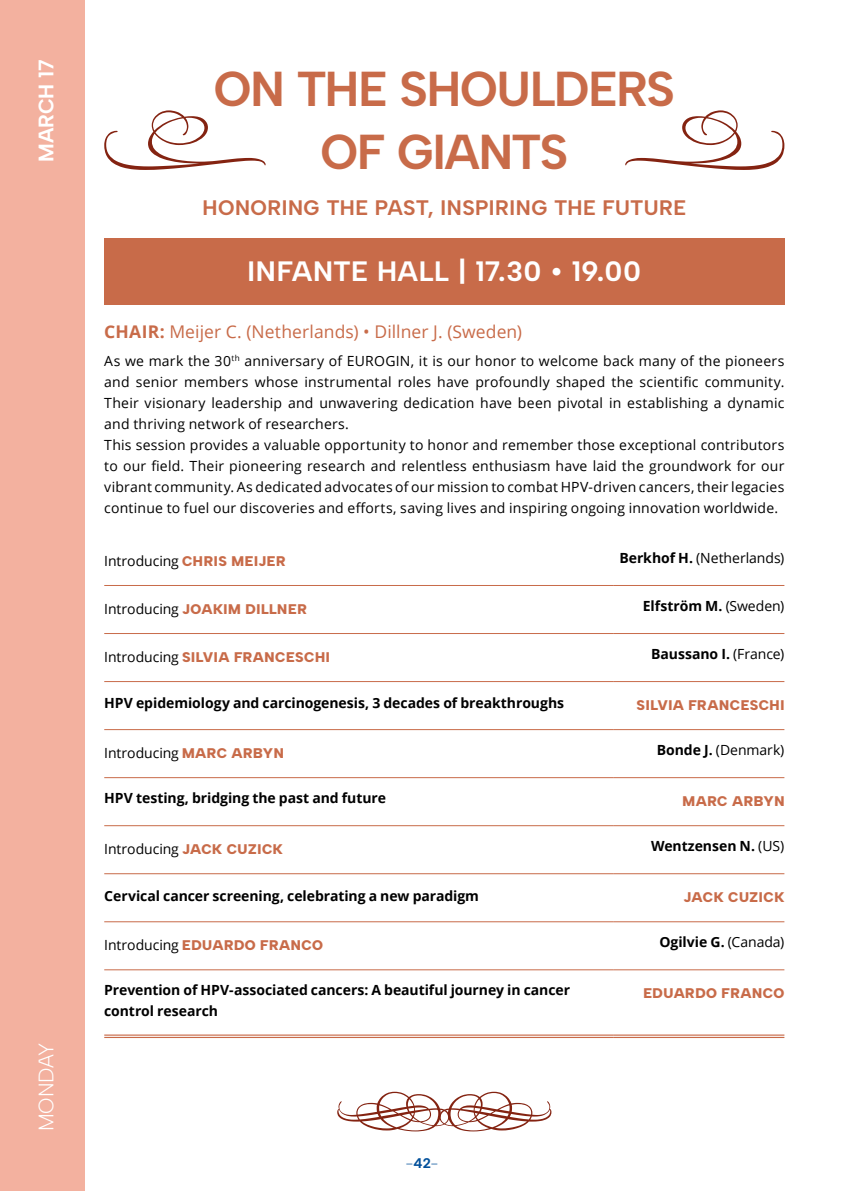
<style>
.page{position:relative;width:844px;height:1191px;background:#fff}
.page>*{position:absolute;margin:0;border:0;box-sizing:border-box;transform-origin:0 0}
.t1{font:700 49px/63px "Albert Sans";letter-spacing:-.02em;color:#c86b49;text-align:center}
.t2{font:700 28px "Albert Sans";letter-spacing:.015em;color:#fff}
.t3{font:700 21px "Albert Sans";letter-spacing:.025em;color:#c86b49}
.t4{font:700 21px "Albert Sans";letter-spacing:-.01em;color:#fff}
.t5{font:300 21px "Albert Sans";letter-spacing:-.005em;color:#fff}
.t6{font:17.5px "Open Sans";letter-spacing:.005em;color:#c86b49}
.t7{font:14px/21px "Open Sans";letter-spacing:.015em;color:#000}
.t8{font:700 14px/21px "Open Sans";letter-spacing:-.005em;color:#000}
.t9{font:900 14px "Albert Sans";letter-spacing:.035em;color:#c86b49}
.t10{font:14px "Open Sans";letter-spacing:-.005em;color:#000}
.t11{font:700 14px "Albert Sans";color:#8aaed0}
.s1{font-weight:700}
.s2{font-family:"Albert Sans";font-weight:900;color:#c86b49}
.s3{font-family:"Open Sans";font-weight:400;color:#000}
.s4{font-weight:400}
.s5{color:#02509b}
</style>
<div class="page">
<div style="left:0;top:0;width:84px;height:1191px;background:#f3b19f"></div>
<hr style="left:104px;top:1034px;width:509px;height:4px;background:#d8967e">
<hr style="left:613px;top:1034px;width:171px;height:4px;background:#d8967e">
<hr style="left:104px;top:585px;width:509px;height:1px;background:#c86b49">
<hr style="left:613px;top:585px;width:171px;height:1px;background:#c86b49">
<hr style="left:104px;top:633px;width:509px;height:1px;background:#c86b49">
<hr style="left:613px;top:633px;width:171px;height:1px;background:#c86b49">
<hr style="left:104px;top:681px;width:509px;height:1px;background:#c86b49">
<hr style="left:613px;top:681px;width:171px;height:1px;background:#c86b49">
<hr style="left:104px;top:729px;width:509px;height:1px;background:#c86b49">
<hr style="left:613px;top:729px;width:171px;height:1px;background:#c86b49">
<hr style="left:104px;top:777px;width:509px;height:1px;background:#c86b49">
<hr style="left:613px;top:777px;width:171px;height:1px;background:#c86b49">
<hr style="left:104px;top:825px;width:509px;height:1px;background:#c86b49">
<hr style="left:613px;top:825px;width:171px;height:1px;background:#c86b49">
<hr style="left:104px;top:873px;width:509px;height:1px;background:#c86b49">
<hr style="left:613px;top:873px;width:171px;height:1px;background:#c86b49">
<hr style="left:104px;top:921px;width:509px;height:1px;background:#c86b49">
<hr style="left:613px;top:921px;width:171px;height:1px;background:#c86b49">
<hr style="left:104px;top:969px;width:509px;height:1px;background:#c86b49">
<hr style="left:613px;top:969px;width:171px;height:1px;background:#c86b49">
<hr style="left:104px;top:1034px;width:509px;height:1px;background:#c86b49">
<hr style="left:104px;top:1036px;width:509px;height:2px;background:#c86b49">
<hr style="left:613px;top:1034px;width:171px;height:1px;background:#c86b49">
<hr style="left:613px;top:1036px;width:171px;height:2px;background:#c86b49">
<svg style="left:104px;top:110px;width:161px;height:60px"></svg>
<svg style="left:625px;top:110px;width:159px;height:60px"></svg>
<div style="left:104px;top:238px;width:680px;height:66px;background:#c86b49"></div>
<svg style="left:337px;top:1091px;width:214px;height:40px"></svg>
<h3 class="t4" style="left:33px;top:162px;width:104px;rotate:-90deg">MARCH 17</h3>
<h3 class="t5" style="left:33px;top:1131px;width:90px;rotate:-90deg">MONDAY</h3>
<h1 class="t1" style="left:214px;top:58px;width:462px">ON THE SHOULDERS<br>OF GIANTS</h1>
<h3 class="t3" style="left:202px;top:194px;width:485px">HONORING THE PAST, INSPIRING THE FUTURE</h3>
<h2 class="t2" style="left:247px;top:254px;width:395px">INFANTE HALL | 17.30 • 19.00</h2>
<p class="t6" style="left:104px;top:319px;width:419px"><span class="s1">CHAIR:</span> Meijer C. (Netherlands) • Dillner J. (Sweden)</p>
<p class="t7" style="left:104px;top:350px;width:681px">As we mark the 30<sup>th</sup> anniversary of EUROGIN, it is our honor to welcome back many of the pioneers and senior members whose instrumental roles have profoundly shaped the scientific community.<br>Their visionary leadership and unwavering dedication have been pivotal in establishing a dynamic and thriving network of researchers.<br>This session provides a valuable opportunity to honor and remember those exceptional contributors to our field. Their pioneering research and relentless enthusiasm have laid the groundwork for our vibrant community. As dedicated advocates of our mission to combat HPV-driven cancers, their legacies continue to fuel our discoveries and efforts, saving lives and inspiring ongoing innovation worldwide.</p>
<p class="t10" style="left:104px;top:551px;width:183px">Introducing <span class="s2">CHRIS MEIJER</span></p>
<p class="t10" style="left:619px;top:548px;width:166px"><span class="s1">Berkhof H.</span> (Netherlands)</p>
<p class="t9" style="left:104px;top:600px;width:204px"><span class="s3">Introducing</span> JOAKIM DILLNER</p>
<p class="t8" style="left:642px;top:595px;width:143px">Elfström M. <span class="s4">(Sweden)</span></p>
<p class="t9" style="left:104px;top:648px;width:227px"><span class="s3">Introducing</span> SILVIA FRANCESCHI</p>
<p class="t8" style="left:651px;top:643px;width:135px">Baussano I. <span class="s4">(France)</span></p>
<p class="t8" style="left:104px;top:692px;width:461px">HPV epidemiology and carcinogenesis, 3 decades of breakthroughs</p>
<p class="t9" style="left:636px;top:696px;width:149px">SILVIA FRANCESCHI</p>
<p class="t10" style="left:104px;top:743px;width:181px">Introducing <span class="s2">MARC ARBYN</span></p>
<p class="t10" style="left:656px;top:740px;width:129px"><span class="s1">Bonde J.</span> (Denmark)</p>
<p class="t8" style="left:104px;top:787px;width:283px">HPV testing, bridging the past and future</p>
<p class="t9" style="left:682px;top:792px;width:103px">MARC ARBYN</p>
<p class="t10" style="left:104px;top:839px;width:180px">Introducing <span class="s2">JACK CUZICK</span></p>
<p class="t8" style="left:651px;top:835px;width:135px">Wentzensen N. <span class="s4">(US)</span></p>
<p class="t8" style="left:104px;top:884px;width:376px">Cervical cancer screening, celebrating a new paradigm</p>
<p class="t9" style="left:683px;top:888px;width:102px">JACK CUZICK</p>
<p class="t9" style="left:104px;top:936px;width:220px"><span class="s3">Introducing</span> EDUARDO FRANCO</p>
<p class="t8" style="left:659px;top:931px;width:126px">Ogilvie G. <span class="s4">(Canada)</span></p>
<p class="t8" style="left:104px;top:979px;width:467px">Prevention of HPV-associated cancers: A beautiful journey in cancer control research</p>
<p class="t9" style="left:643px;top:984px;width:142px">EDUARDO FRANCO</p>
<p class="t11" style="left:405px;top:1154px;width:34px">-<span class="s5">42</span>-</p>
</div>
